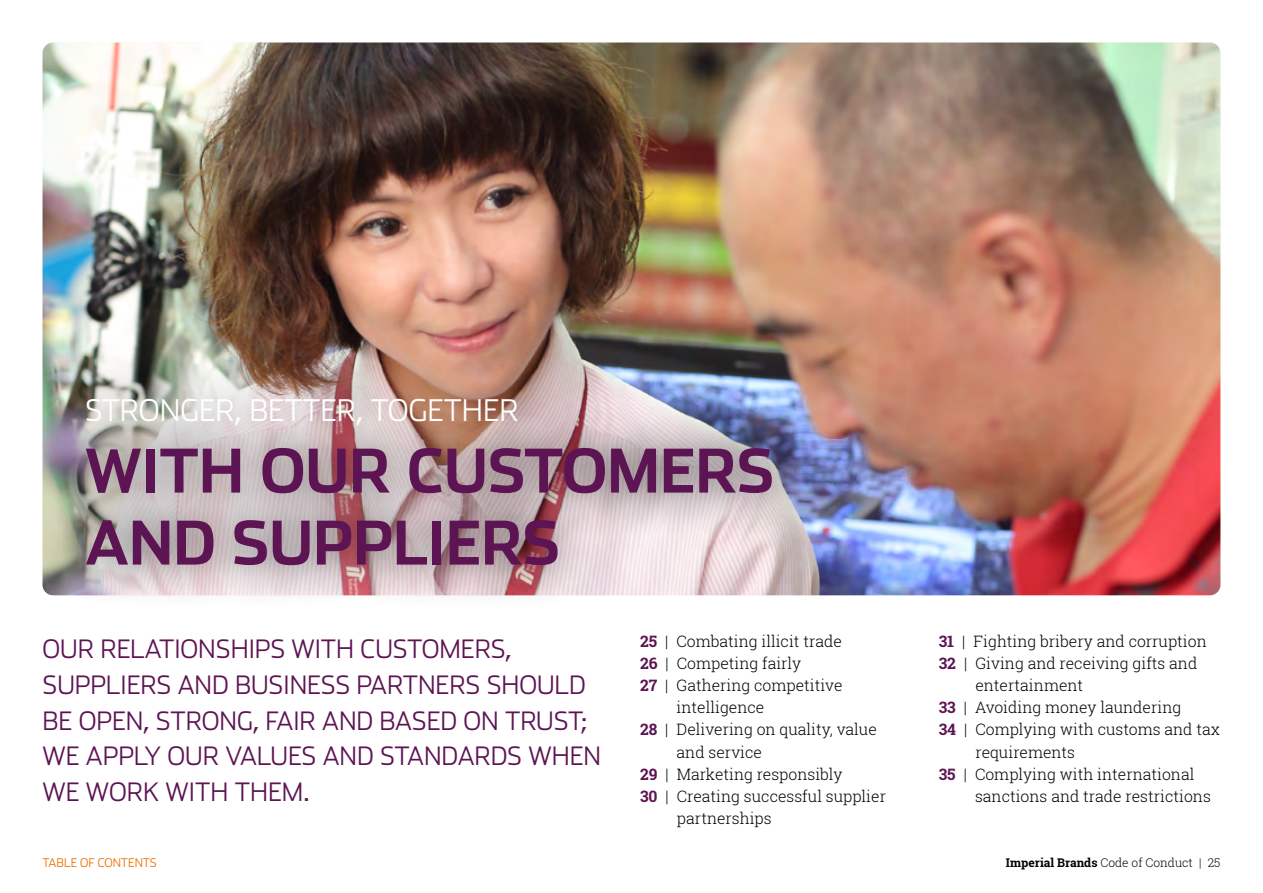
<style>
.page{position:relative;width:1263px;height:893px;background:#fff}
.page>*{position:absolute;margin:0;border:0;box-sizing:border-box;transform-origin:0 0}
.t1{font:700 60px/72px "Stainless";color:#5d1453}
.t2{font:300 30px "Stainless";color:#fff}
.t3{font:300 25.5px/35.7px "Stainless";color:#5d1453}
.t4{font:300 15.75px "Roboto Slab";color:#000}
.t5{font:300 12px "Roboto Slab";color:#000}
.t6{font:300 12px "Stainless";color:#ee7203}
.s1{font-weight:700;color:#5d1453}
.s2{font-weight:700}
</style>
<div class="page">
<img style="left:43px;top:43px;width:1177px;height:552px">
<div style="left:43px;top:351px;width:774px;height:261px;background:#000;opacity:.85"></div>
<h2 class="t2" style="left:85px;top:391px;width:435px">STRONGER, BETTER, TOGETHER</h2>
<h1 class="t1" style="left:85px;top:436px;width:691px">WITH OUR CUSTOMERS<br>AND SUPPLIERS</h1>
<h3 class="t3" style="left:43px;top:632px;width:560px">OUR RELATIONSHIPS WITH CUSTOMERS, SUPPLIERS AND BUSINESS PARTNERS SHOULD BE OPEN, STRONG, FAIR AND BASED ON TRUST; WE APPLY OUR VALUES AND STANDARDS WHEN WE WORK WITH THEM.</h3>
<p class="t4" style="left:640px;top:631px;width:203px"><span class="s1">25</span> | Combating illicit trade</p>
<p class="t4" style="left:640px;top:653px;width:163px"><span class="s1">26</span> | Competing fairly</p>
<p class="t4" style="left:640px;top:675px;width:204px"><span class="s1">27</span> | Gathering competitive</p>
<p class="t4" style="left:676px;top:697px;width:89px">intelligence</p>
<p class="t4" style="left:640px;top:719px;width:238px"><span class="s1">28</span> | Delivering on quality, value</p>
<p class="t4" style="left:677px;top:741px;width:87px">and service</p>
<p class="t4" style="left:640px;top:763px;width:204px"><span class="s1">29</span> | Marketing responsibly</p>
<p class="t4" style="left:640px;top:785px;width:247px"><span class="s1">30</span> | Creating successful supplier</p>
<p class="t4" style="left:677px;top:807px;width:96px">partnerships</p>
<p class="t4" style="left:939px;top:631px;width:270px"><span class="s1">31</span> | Fighting bribery and corruption</p>
<p class="t4" style="left:939px;top:653px;width:260px"><span class="s1">32</span> | Giving and receiving gifts and</p>
<p class="t4" style="left:975px;top:675px;width:109px">entertainment</p>
<p class="t4" style="left:939px;top:697px;width:244px"><span class="s1">33</span> | Avoiding money laundering</p>
<p class="t4" style="left:939px;top:719px;width:283px"><span class="s1">34</span> | Complying with customs and tax</p>
<p class="t4" style="left:975px;top:741px;width:101px">requirements</p>
<p class="t4" style="left:939px;top:763px;width:257px"><span class="s1">35</span> | Complying with international</p>
<p class="t4" style="left:975px;top:785px;width:237px">sanctions and trade restrictions</p>
<p class="t6" style="left:43px;top:856px;width:116px">TABLE OF CONTENTS</p>
<p class="t5" style="left:1006px;top:855px;width:216px"><span class="s2">Imperial Brands</span> Code of Conduct | 25</p>
</div>
